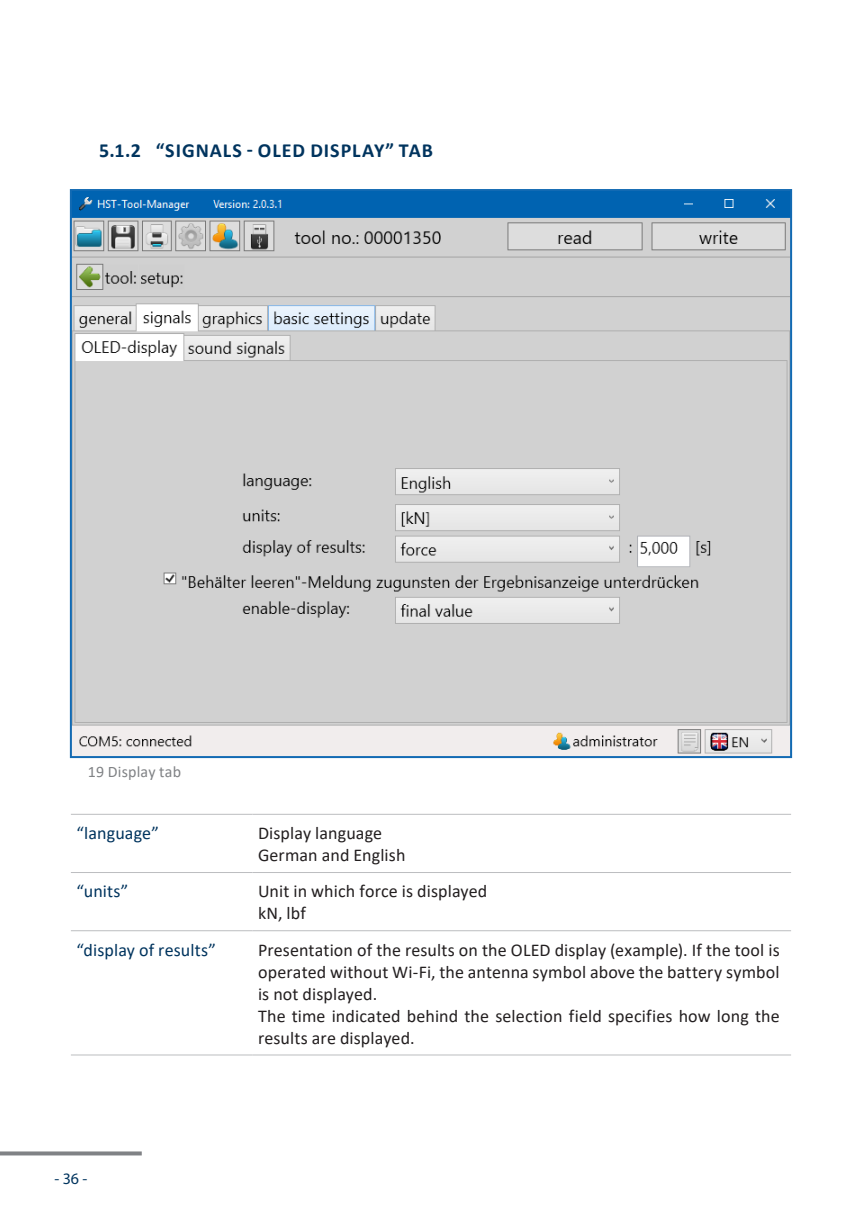
<style>
.page{position:relative;width:862px;height:1214px;background:#fff}
.page>*{position:absolute;margin:0;border:0;box-sizing:border-box;transform-origin:0 0}
.t1{font:700 20px "Calibri";letter-spacing:.045em;color:#00345e}
.t2{font:18px/22px "Calibri";letter-spacing:.005em;color:#231f20}
.t3{font:18px "Calibri";letter-spacing:.005em;color:#00345e}
.t4{font:16px "Calibri";letter-spacing:.01em;color:#808285}
.t5{font:16px "Myriad Pro";color:#00345e}
</style>
<div class="page">
<svg style="left:0;top:1151px;width:142px;height:4px"></svg>
<img style="left:73px;top:192px;width:716px;height:563px">
<hr style="left:71px;top:813px;width:181px;height:1px;background:#bcbdc0">
<hr style="left:252px;top:813px;width:539px;height:1px;background:#bcbdc0">
<hr style="left:71px;top:871px;width:181px;height:1px;background:#bcbdc0">
<hr style="left:252px;top:871px;width:539px;height:1px;background:#bcbdc0">
<hr style="left:71px;top:930px;width:181px;height:1px;background:#bcbdc0">
<hr style="left:252px;top:930px;width:539px;height:1px;background:#bcbdc0">
<hr style="left:71px;top:1054px;width:181px;height:1px;background:#bcbdc0">
<hr style="left:252px;top:1054px;width:539px;height:1px;background:#bcbdc0">
<p class="t1" style="left:99px;top:136px;width:335px">5.1.2 “SIGNALS - OLED DISPLAY” TAB</p>
<p class="t4" style="left:88px;top:760px;width:95px">19 Display tab</p>
<p class="t3" style="left:77px;top:820px;width:84px">“language”</p>
<p class="t2" style="left:258px;top:821px;width:149px">Display language<br>German and English</p>
<p class="t3" style="left:77px;top:878px;width:53px">“units”</p>
<p class="t2" style="left:258px;top:879px;width:231px">Unit in which force is displayed kN, lbf</p>
<p class="t3" style="left:77px;top:937px;width:141px">“display of results”</p>
<p class="t2" style="left:258px;top:938px;width:523px">Presentation of the results on the OLED display (example). If the tool is operated without Wi-Fi, the antenna symbol above the battery symbol is not displayed.<br>The time indicated behind the selection field specifies how long the results are displayed.</p>
<p class="t5" style="left:54px;top:1168px;width:35px">- 36 -</p>
</div>
